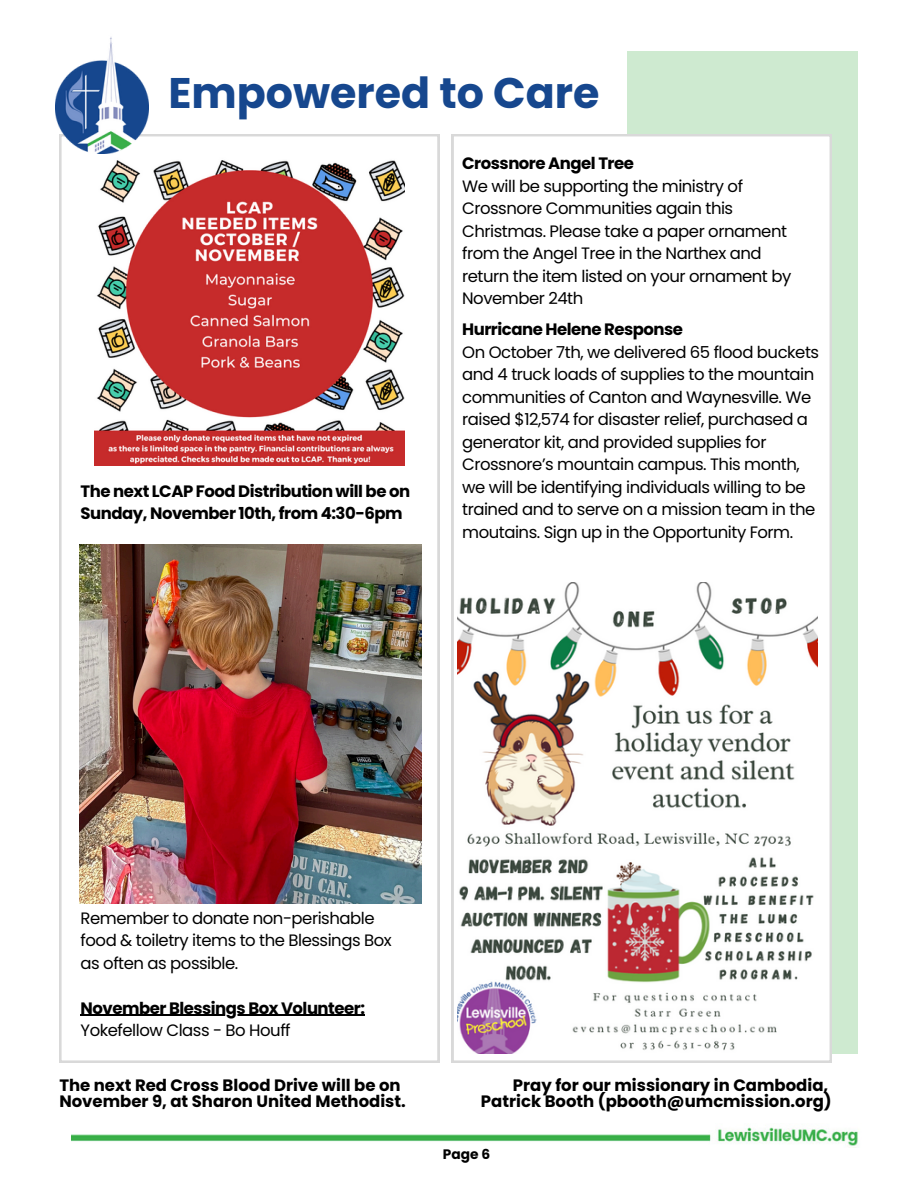
<style>
.page{position:relative;width:918px;height:1188px;background:#fff}
.page>*{position:absolute;margin:0;border:0;box-sizing:border-box;transform-origin:0 0}
.t1{font:700 42.75px "Poppins";color:#16478e}
.t2{font:16.5px/22.5px "Poppins";letter-spacing:-.03em;color:#000}
.t3{font:700 16.5px/15.8px "Poppins";color:#000}
.t4{font:700 16.5px/22.5px "Poppins";letter-spacing:-.03em;color:#000}
.t5{font:700 13.8px "Poppins";color:#000}
.s1{font-weight:700}
</style>
<div class="page">
<img style="left:72px;top:1127px;width:786px;height:21px">
<div style="left:628px;top:52px;width:230px;height:1002px;background:#ceead0"></div>
<svg style="left:59px;top:134px;width:381px;height:928px"></svg>
<img style="left:94px;top:155px;width:311px;height:311px">
<img style="left:56px;top:37px;width:93px;height:117px">
<div style="left:452px;top:134px;width:380px;height:928px;background:#fff"></div>
<img style="left:79px;top:545px;width:342px;height:359px">
<img style="left:457px;top:582px;width:360px;height:472px">
<hr style="left:81px;top:1015px;width:284px;height:1px;background:#000">
<h3 class="t1" style="left:168px;top:63px;width:432px">Empowered to Care</h3>
<p class="t4" style="left:81px;top:480px;width:331px">The next LCAP Food Distribution will be on<br>Sunday, November 10th, from 4:30-6pm</p>
<p class="t2" style="left:462px;top:152px;width:331px"><span class="s1">Crossnore Angel Tree<br></span>We will be supporting the ministry of<br>Crossnore Communities again this<br>Christmas. Please take a paper ornament from the Angel Tree in the Narthex and return the item listed on your ornament by<br>November 24th</p>
<p class="t2" style="left:462px;top:318px;width:358px"><span class="s1">Hurricane Helene Response<br></span>On October 7th, we delivered 65 flood buckets and 4 truck loads of supplies to the mountain communities of Canton and Waynesville. We raised $12,574 for disaster relief, purchased a generator kit, and provided supplies for Crossnore’s mountain campus. This month, we will be identifying individuals willing to be trained and to serve on a mission team in the moutains. Sign up in the Opportunity Form.</p>
<p class="t2" style="left:81px;top:906px;width:313px">Remember to donate non-perishable food &amp; toiletry items to the Blessings Box as often as possible.</p>
<h3 class="t4" style="left:81px;top:996px;width:286px">November Blessings Box Volunteer:</h3>
<h3 class="t2" style="left:81px;top:1019px;width:212px">Yokefellow Class - Bo Houff</h3>
<h2 class="t3" style="left:59px;top:1078px;width:348px">The next Red Cross Blood Drive will be on<br>November 9, at Sharon United Methodist.</h2>
<h2 class="t3" style="left:481px;top:1078px;width:352px;text-align:right">Pray for our missionary in Cambodia,<br>Patrick Booth (pbooth@umcmission.org)</h2>
<h3 class="t5" style="left:443px;top:1145px;width:49px">Page 6</h3>
</div>
